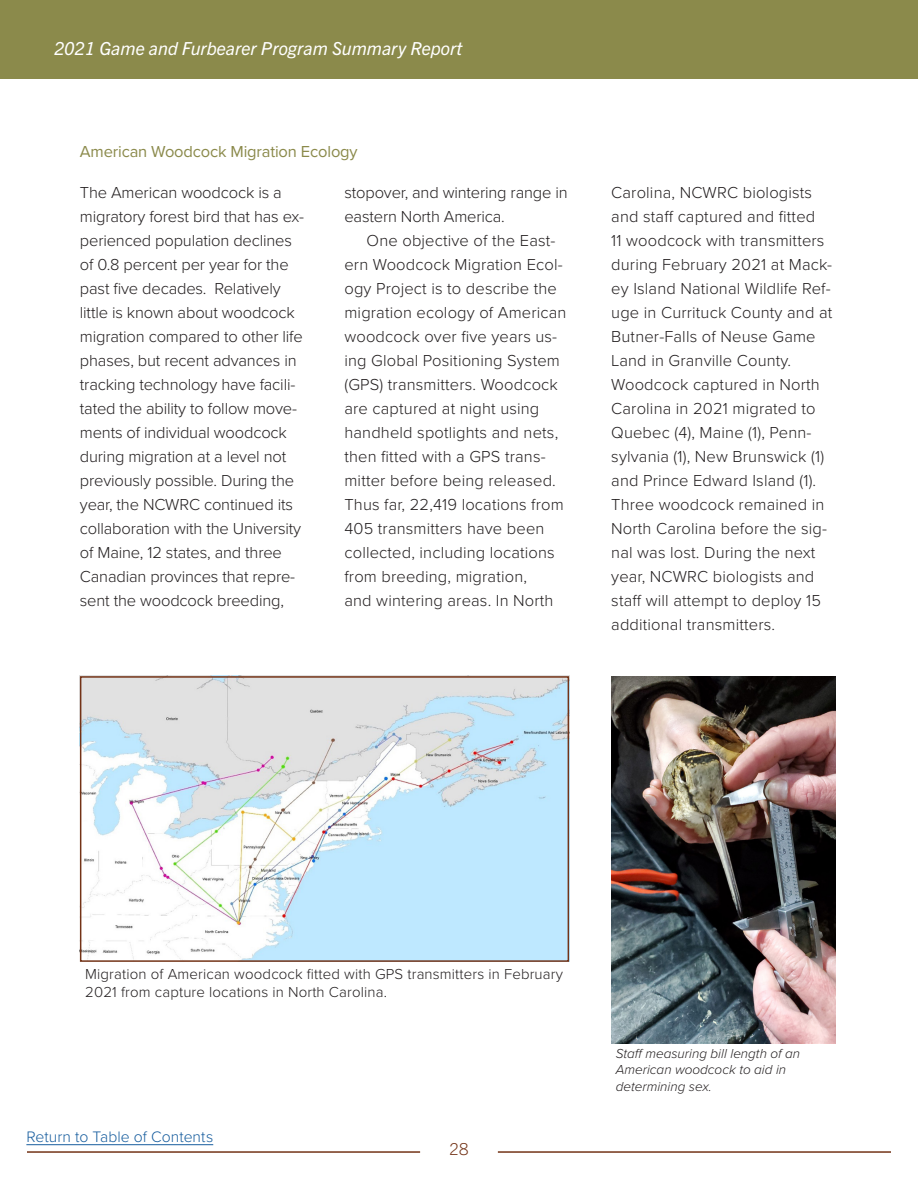
<style>
.page{position:relative;width:918px;height:1188px;background:#fff}
.page>*{position:absolute;margin:0;border:0;box-sizing:border-box;transform-origin:0 0}
.t1{font:italic 18px "Trade Gothic Next LT Pro";color:#fff}
.Body_Text{font:300 16.5px/24px "Proxima Nova";letter-spacing:.01em;color:#231f20}
.Body_Text-2{font:300 16.5px/24px "Proxima Nova";letter-spacing:-.01em;color:#231f20}
.SubSubHeaader{font:16.5px "Proxima Nova";letter-spacing:-.01em;color:#8b8a4b}
.t2{font:300 16.5px "Trade Gothic Next LT Pro";color:#733317}
.t3{font:300 15.75px "Proxima Nova";letter-spacing:.005em;color:#175d9e}
.Map_and_Table_Captio{font:300 15px/18px "Proxima Nova";letter-spacing:.01em;color:#231f20}
.Photo_Caption{font:italic 300 13.5px/16.2px "Proxima Nova";color:#231f20}
</style>
<div class="page">
<div style="left:0;top:0;width:918px;height:79px;background:#8b8a4b"></div>
<hr style="left:27px;top:1151px;width:393px;height:2px;background:#733317">
<hr style="left:498px;top:1151px;width:393px;height:2px;background:#733317">
<hr style="left:26px;top:1144px;width:187px;height:1px;background:#175d9e">
<img style="left:80px;top:675px;width:489px;height:284px">
<img style="left:611px;top:676px;width:225px;height:367px">
<div style="left:80px;top:676px;width:489px;height:286px;border:2px solid #733317"></div>
<p class="t1" style="left:54px;top:36px;width:410px">2021 Game and Furbearer Program Summary Report</p>
<p class="SubSubHeaader" style="left:80px;top:139px;width:279px">American Woodcock Migration Ecology</p>
<p class="Body_Text-2" style="left:80px;top:179px;width:226px">The American woodcock is a migratory forest bird that has ex&shy;perienced population declines of 0.8 percent per year for the past five decades. Relatively little is known about woodcock migration compared to other life phases, but recent advances in tracking technology have facili&shy;tated the ability to follow move&shy;ments of individual woodcock during migration at a level not previously possible. During the year, the NCWRC continued its collaboration with the University of Maine, 12 states, and three<br>Canadian provinces that repre&shy;sent the woodcock breeding,</p>
<p class="Body_Text-2" style="left:344px;top:179px;width:225px">stopover, and wintering range in eastern North America.</p>
<p class="Body_Text" style="left:344px;top:227px;width:224px;text-indent:22px">One objective of the East&shy;ern Woodcock Migration Ecol&shy;ogy Project is to describe the migration ecology of American woodcock over five years us&shy;ing Global Positioning System (GPS) transmitters. Woodcock are captured at night using handheld spotlights and nets, then fitted with a GPS trans&shy;mitter before being released.<br>Thus far, 22,419 locations from<br>405 transmitters have been collected, including locations from breeding, migration,<br>and wintering areas. In North</p>
<p class="Body_Text" style="left:611px;top:179px;width:223px">Carolina, NCWRC biologists and staff captured and fitted<br>11 woodcock with transmitters during February 2021 at Mack&shy;ey Island National Wildlife Ref&shy;uge in Currituck County and at<br>Butner-Falls of Neuse Game<br>Land in Granville County.<br>Woodcock captured in North<br>Carolina in 2021 migrated to<br>Quebec (4), Maine (1), Penn&shy;sylvania (1), New Brunswick (1) and Prince Edward Island (1).<br>Three woodcock remained in<br>North Carolina before the sig&shy;nal was lost. During the next year, NCWRC biologists and staff will attempt to deploy 15 additional transmitters.</p>
<p class="Map_and_Table_Captio" style="left:85px;top:964px;width:479px">Migration of American woodcock fitted with GPS transmitters in February<br>2021 from capture locations in North Carolina.</p>
<p class="t3" style="left:26px;top:1125px;width:188px">Return to Table of Contents</p>
<p class="t2" style="left:450px;top:1137px;width:20px">28</p>
<p class="Photo_Caption" style="left:616px;top:1045px;width:186px">Staff measuring bill length of an<br>American woodcock to aid in determining sex.</p>
</div>
